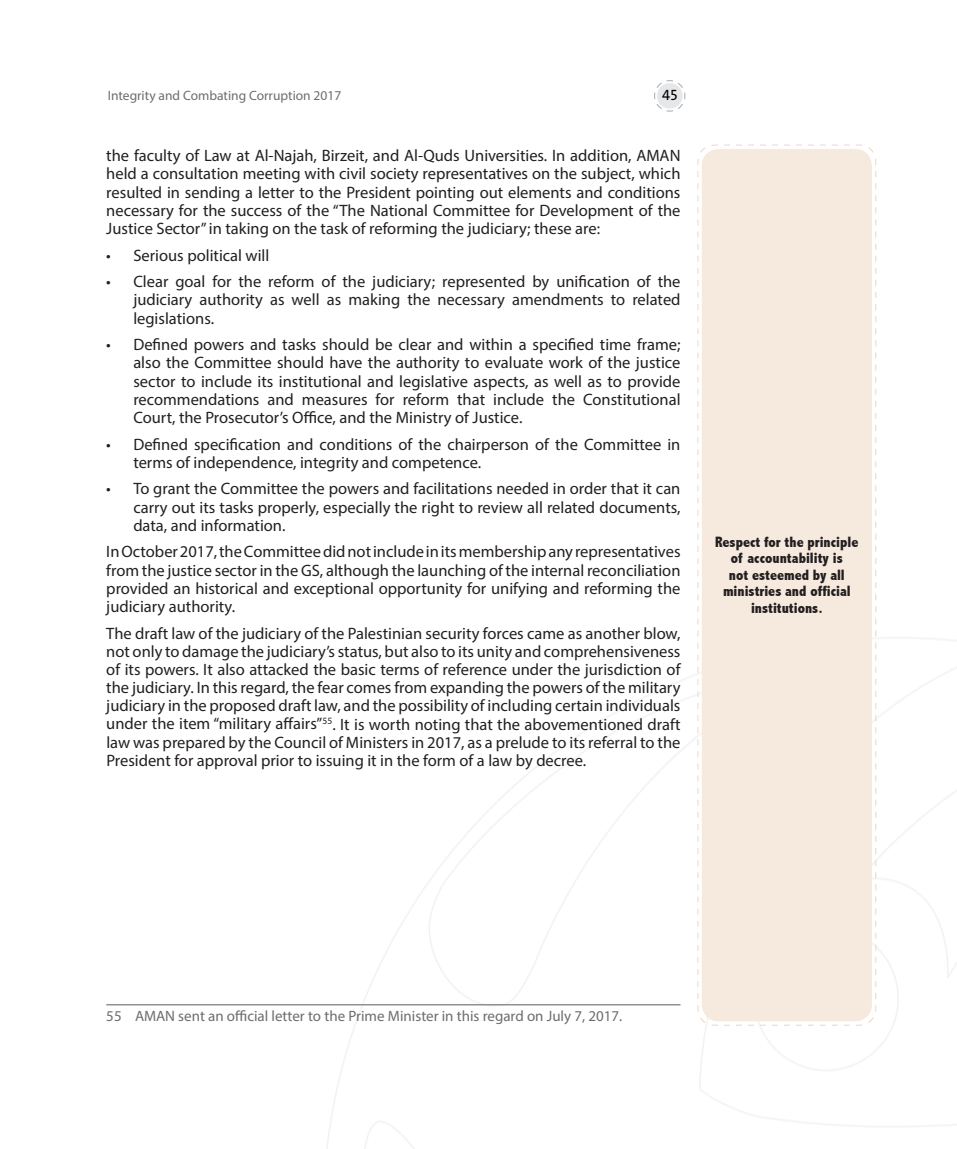
<style>
.page{position:relative;width:957px;height:1149px;background:#fff}
.page>*{position:absolute;margin:0;border:0;box-sizing:border-box;transform-origin:0 0}
.t1{font:16.5px/18.1px "Myriad Pro";color:#231f20;text-align:justify}
.t2{font:800 condensed 15px/16.5px "Abadi";color:#231f20;text-align:center}
.t3{font:15px "Myriad Pro";color:#6c6d70}
.t4{font:15px "The Sans";color:#000}
.t5{font:13.5px "Myriad Pro";color:#6c6d70}
</style>
<div class="page">
<svg style="left:322px;top:638px;width:635px;height:510px"></svg>
<svg style="left:724px;top:171px;width:175px;height:901px"></svg>
<svg style="left:697px;top:144px;width:179px;height:881px"></svg>
<div style="left:702px;top:149px;width:170px;height:871px;background:#f6e9de;border-radius:17px"></div>
<svg style="left:654px;top:80px;width:32px;height:32px"></svg>
<hr style="left:106px;top:1003px;width:574px;height:2px;background:#6c6d70">
<p class="t5" style="left:108px;top:87px;width:235px">Integrity and Combating Corruption 2017</p>
<p class="t4" style="left:662px;top:86px;width:17px">45</p>
<p class="t1" style="left:106px;top:146px;width:576px">the faculty of Law at Al-Najah, Birzeit, and Al-Quds Universities. In addition, AMAN held a consultation meeting with civil society representatives on the subject, which resulted in sending a letter to the President pointing out elements and conditions necessary for the success of the “The National Committee for Development of the Justice Sector” in taking on the task of reforming the judiciary; these are:</p>
<p class="t1" style="left:106px;top:246px;width:165px">• Serious political will</p>
<p class="t1" style="left:133px;top:272px;width:549px;text-indent:-27px">• Clear goal for the reform of the judiciary; represented by unification of the judiciary authority as well as making the necessary amendments to related legislations.</p>
<p class="t1" style="left:133px;top:335px;width:549px;text-indent:-27px">• Defined powers and tasks should be clear and within a specified time frame; also the Committee should have the authority to evaluate work of the justice sector to include its institutional and legislative aspects, as well as to provide recommendations and measures for reform that include the Constitutional Court, the Prosecutor’s Office, and the Ministry of Justice.</p>
<p class="t1" style="left:133px;top:434px;width:548px;text-indent:-27px">• Defined specification and conditions of the chairperson of the Committee in terms of independence, integrity and competence.</p>
<p class="t1" style="left:133px;top:479px;width:549px;text-indent:-27px">• To grant the Committee the powers and facilitations needed in order that it can carry out its tasks properly, especially the right to review all related documents, data, and information.</p>
<p class="t1" style="left:106px;top:542px;width:576px">In October 2017, the Committee did not include in its membership any representatives from the justice sector in the GS, although the launching of the internal reconciliation provided an historical and exceptional opportunity for unifying and reforming the judiciary authority.</p>
<p class="t1" style="left:106px;top:623px;width:576px">The draft law of the judiciary of the Palestinian security forces came as another blow, not only to damage the judiciary’s status, but also to its unity and comprehensiveness of its powers. It also attacked the basic terms of reference under the jurisdiction of the judiciary. In this regard, the fear comes from expanding the powers of the military judiciary in the proposed draft law, and the possibility of including certain individuals under the item “military affairs”<sup>55</sup>. It is worth noting that the abovementioned draft law was prepared by the Council of Ministers in 2017, as a prelude to its referral to the President for approval prior to issuing it in the form of a law by decree.</p>
<p class="t2" style="left:715px;top:533px;width:145px">Respect for the principle of accountability is<br>not esteemed by all ministries and official institutions.</p>
<p class="t3" style="left:106px;top:1006px;width:517px">55 AMAN sent an official letter to the Prime Minister in this regard on July 7, 2017.</p>
</div>
